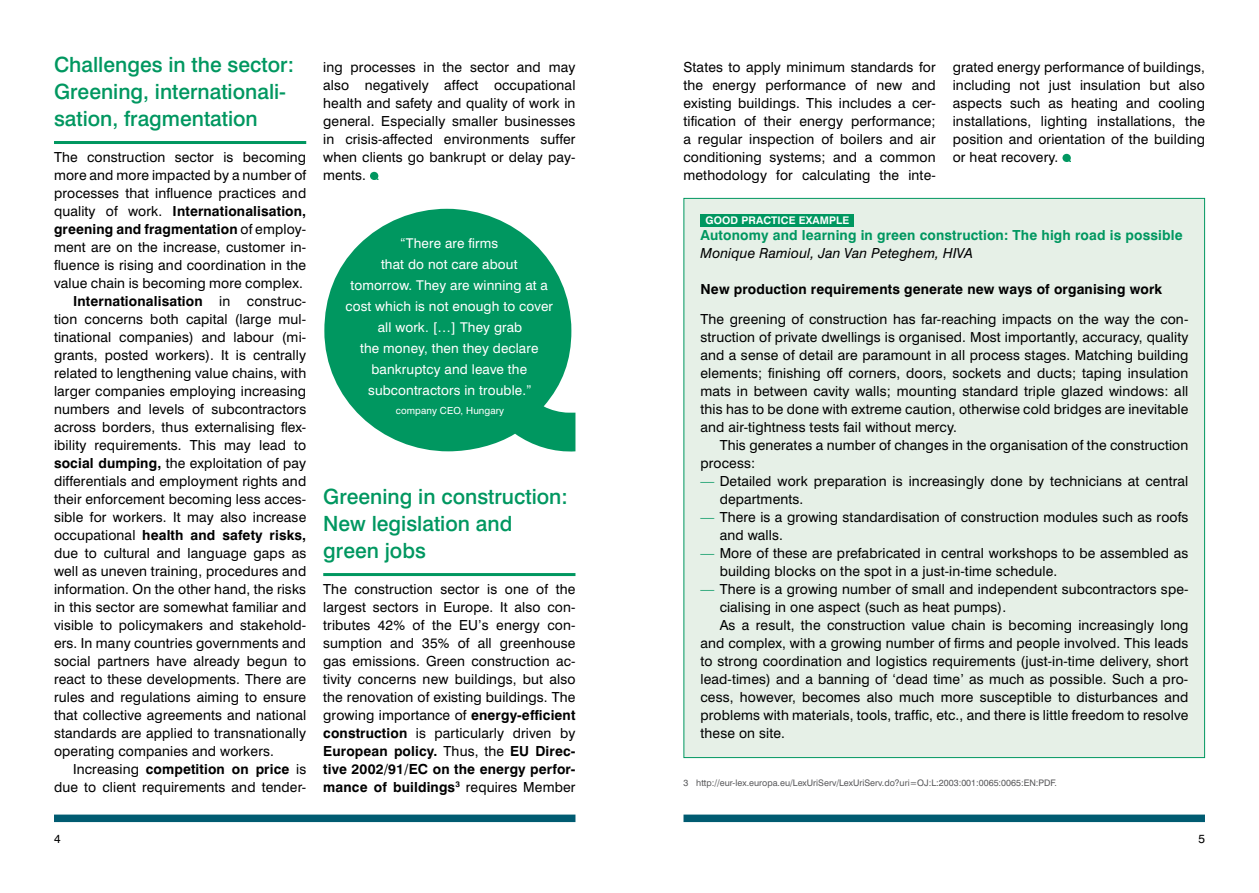
<style>
.page{position:relative;width:1259px;height:893px;background:#fff}
.page>*{position:absolute;margin:0;border:0;box-sizing:border-box;transform-origin:0 0}
.t1{font:500 21px/27px "Swiss 721 BT";color:#009760}
.t2{font:13.8px/18px "Swiss 721 BT";letter-spacing:.01em;color:#000;text-align:justify}
.t3{font:700 13.8px "Swiss 721 BT";letter-spacing:.01em;color:#000}
.t4{font:700 13.8px "Swiss 721 BT";letter-spacing:.01em;color:#009760}
.t5{font:italic 13.8px "Swiss 721 BT";letter-spacing:.01em;color:#000}
.t6{font:13.5px/21px "Swiss 721 BT";letter-spacing:.01em;color:#fff;text-align:center}
.t7{font:12px "Swiss 721 BT";color:#000}
.t8{font:700 10.5px "Swiss 721 BT";letter-spacing:.01em;color:#fff}
.t9{font:9.75px "Swiss 721 BT";letter-spacing:.01em;color:#fff}
.t10{font:9px "Swiss 721 BT";color:#58585a}
.s1{font-weight:400}
.s2{font-weight:700}
.s3{color:#009760}
</style>
<div class="page">
<div style="left:54px;top:815px;width:521px;height:7px;background:#005b71"></div>
<div style="left:683px;top:815px;width:522px;height:7px;background:#005b71"></div>
<svg style="left:1062px;top:154px;width:9px;height:8px"></svg>
<hr style="left:54px;top:141px;width:252px;height:3px;background:#009760">
<svg style="left:370px;top:172px;width:8px;height:8px"></svg>
<hr style="left:323px;top:573px;width:252px;height:3px;background:#009760">
<svg style="left:324px;top:209px;width:251px;height:243px;fill:#009760"></svg>
<div style="left:683px;top:198px;width:522px;height:560px;background:#e6f0e7;border:1px solid #009760"></div>
<div style="left:700px;top:214px;width:154px;height:13px;background:#009760"></div>
<h1 class="t1" style="left:54px;top:51px;width:241px">Challenges in the sector:<br>Greening, internationali&shy;sation, fragmentation</h1>
<p class="t2" style="left:683px;top:58px;width:254px">States to apply minimum standards for the energy performance of new and existing buildings. This includes a cer&shy;tification of their energy performance; a regular inspection of boilers and air conditioning systems; and a common methodology for calculating the inte-</p>
<p class="t2" style="left:952px;top:58px;width:254px">grated energy performance of buildings, including not just insulation but also aspects such as heating and cooling installations, lighting installations, the position and orientation of the building</p>
<p class="t2" style="left:323px;top:58px;width:254px">ing processes in the sector and may also negatively affect occupational health and safety and quality of work in general. Especially smaller businesses in crisis-affected environments suffer when clients go bankrupt or delay pay&shy;ments.</p>
<p class="t2" style="left:54px;top:148px;width:254px">The construction sector is becoming</p>
<p class="t2" style="left:952px;top:148px;width:107px">or heat recovery.</p>
<p class="t2" style="left:54px;top:166px;width:254px">more and more impacted by a number of</p>
<p class="t2" style="left:54px;top:184px;width:254px">processes that influence practices and</p>
<p class="t3" style="left:54px;top:203px;width:254px"><span class="s1">quality of work.</span> Internationalisation,</p>
<p class="t3" style="left:54px;top:221px;width:254px">greening and fragmentation <span class="s1">of employ-</span></p>
<p class="t2" style="left:54px;top:238px;width:254px">ment are on the increase, customer in-</p>
<p class="t2" style="left:54px;top:256px;width:254px">fluence is rising and coordination in the</p>
<p class="t2" style="left:54px;top:274px;width:250px">value chain is becoming more complex.</p>
<p class="t3" style="left:73px;top:293px;width:235px">Internationalisation <span class="s1">in construc-</span></p>
<p class="t2" style="left:54px;top:310px;width:254px">tion concerns both capital (large mul-</p>
<p class="t2" style="left:54px;top:328px;width:254px">tinational companies) and labour (mi-</p>
<p class="t2" style="left:54px;top:346px;width:254px">grants, posted workers). It is centrally</p>
<p class="t2" style="left:54px;top:364px;width:254px">related to lengthening value chains, with</p>
<p class="t2" style="left:54px;top:382px;width:254px">larger companies employing increasing</p>
<p class="t2" style="left:54px;top:400px;width:254px">numbers and levels of subcontractors</p>
<p class="t2" style="left:54px;top:418px;width:254px">across borders, thus externalising flex-</p>
<p class="t2" style="left:54px;top:436px;width:254px">ibility requirements. This may lead to</p>
<p class="t2" style="left:54px;top:454px;width:254px"><span class="s2">social dumping,</span> the exploitation of pay</p>
<p class="t2" style="left:54px;top:472px;width:254px">differentials and employment rights and</p>
<p class="t2" style="left:54px;top:490px;width:254px">their enforcement becoming less acces-</p>
<p class="t2" style="left:54px;top:508px;width:254px">sible for workers. It may also increase</p>
<p class="t3" style="left:54px;top:527px;width:254px"><span class="s1">occupational</span> health and safety risks,</p>
<p class="t2" style="left:54px;top:544px;width:254px">due to cultural and language gaps as</p>
<p class="t2" style="left:54px;top:562px;width:254px">well as uneven training, procedures and</p>
<p class="t2" style="left:54px;top:580px;width:254px">information. On the other hand, the risks</p>
<p class="t2" style="left:54px;top:598px;width:254px">in this sector are somewhat familiar and</p>
<p class="t2" style="left:54px;top:616px;width:254px">visible to policymakers and stakehold-</p>
<p class="t2" style="left:54px;top:634px;width:254px">ers. In many countries governments and</p>
<p class="t2" style="left:54px;top:652px;width:254px">social partners have already begun to</p>
<p class="t2" style="left:54px;top:670px;width:254px">react to these developments. There are</p>
<p class="t2" style="left:54px;top:688px;width:254px">rules and regulations aiming to ensure</p>
<p class="t2" style="left:54px;top:706px;width:254px">that collective agreements and national</p>
<p class="t2" style="left:54px;top:724px;width:254px">standards are applied to transnationally</p>
<p class="t2" style="left:54px;top:742px;width:221px">operating companies and workers.</p>
<p class="t3" style="left:73px;top:761px;width:234px"><span class="s1">Increasing</span> competition on price <span class="s1">is</span></p>
<p class="t2" style="left:54px;top:778px;width:254px">due to client requirements and tender-</p>
<p class="t8" style="left:705px;top:214px;width:59px">good practice</p>
<p class="t8" style="left:799px;top:214px;width:38px">Example</p>
<p class="t4" style="left:700px;top:227px;width:483px">Autonomy and learning in green construction: The high road is possible</p>
<p class="t5" style="left:700px;top:245px;width:274px">Monique Ramioul, Jan Van Peteghem, HIVA</p>
<p class="t3" style="left:700px;top:281px;width:463px">New production requirements generate new ways of organising work</p>
<p class="t2" style="left:700px;top:310px;width:489px">The greening of construction has far-reaching impacts on the way the con&shy;struction of private dwellings is organised. Most importantly, accuracy, quality and a sense of detail are paramount in all process stages. Matching building elements; finishing off corners, doors, sockets and ducts; taping insulation mats in between cavity walls; mounting standard triple glazed windows: all this has to be done with extreme caution, otherwise cold bridges are inevitable and air-tightness tests fail without mercy.</p>
<p class="t2" style="left:700px;top:436px;width:489px;text-indent:19px">This generates a number of changes in the organisation of the construction process:</p>
<p class="t2" style="left:719px;top:472px;width:470px;text-indent:-19px"><span class="s3">—</span> Detailed work preparation is increasingly done by technicians at central departments.</p>
<p class="t2" style="left:719px;top:508px;width:470px;text-indent:-19px"><span class="s3">—</span> There is a growing standardisation of construction modules such as roofs and walls.</p>
<p class="t2" style="left:719px;top:544px;width:470px;text-indent:-19px"><span class="s3">—</span> More of these are prefabricated in central workshops to be assembled as building blocks on the spot in a just-in-time schedule.</p>
<p class="t2" style="left:700px;top:580px;width:489px"><span class="s3">—</span> There is a growing number of small and independent subcontractors spe-</p>
<p class="t2" style="left:719px;top:598px;width:288px">cialising in one aspect (such as heat pumps).</p>
<p class="t2" style="left:719px;top:616px;width:470px">As a result, the construction value chain is becoming increasingly long</p>
<p class="t2" style="left:700px;top:634px;width:489px">and complex, with a growing number of firms and people involved. This leads</p>
<p class="t2" style="left:700px;top:652px;width:489px">to strong coordination and logistics requirements (just-in-time delivery, short</p>
<p class="t2" style="left:700px;top:670px;width:489px">lead-times) and a banning of ‘dead time’ as much as possible. Such a pro-</p>
<p class="t2" style="left:700px;top:688px;width:489px">cess, however, becomes also much more susceptible to disturbances and</p>
<p class="t2" style="left:700px;top:706px;width:489px">problems with materials, tools, traffic, etc., and there is little freedom to resolve</p>
<p class="t2" style="left:700px;top:724px;width:86px">these on site.</p>
<p class="t6" style="left:345px;top:233px;width:209px">“There are firms<br>that do not care about<br>tomorrow. They are winning at a cost which is not enough to cover all work. […] They grab<br>the money, then they declare bankruptcy and leave the subcontractors in trouble.”</p>
<p class="t9" style="left:396px;top:405px;width:110px">company CEO, Hungary</p>
<h1 class="t1" style="left:323px;top:483px;width:246px">Greening in construction:<br>New legislation and green jobs</h1>
<p class="t2" style="left:323px;top:580px;width:254px">The construction sector is one of the largest sectors in Europe. It also con&shy;tributes 42% of the EU’s energy con&shy;sumption and 35% of all greenhouse gas emissions. Green construction ac&shy;tivity concerns new buildings, but also the renovation of existing buildings. The growing importance of <span class="s2">energy-efficient construction</span> is particularly driven by <span class="s2">European policy.</span> Thus, the <span class="s2">EU Direc&shy;tive 2002/91/EC on the energy perfor&shy;mance of buildings</span><sup>3</sup> requires Member</p>
<p class="t10" style="left:683px;top:777px;width:375px">3 http://eur-lex.europa.eu/LexUriServ/LexUriServ.do?uri=OJ:L:2003:001:0065:0065:EN:PDF.</p>
<p class="t7" style="left:54px;top:832px;width:8px">4</p>
<p class="t7" style="left:1198px;top:832px;width:8px">5</p>
</div>
